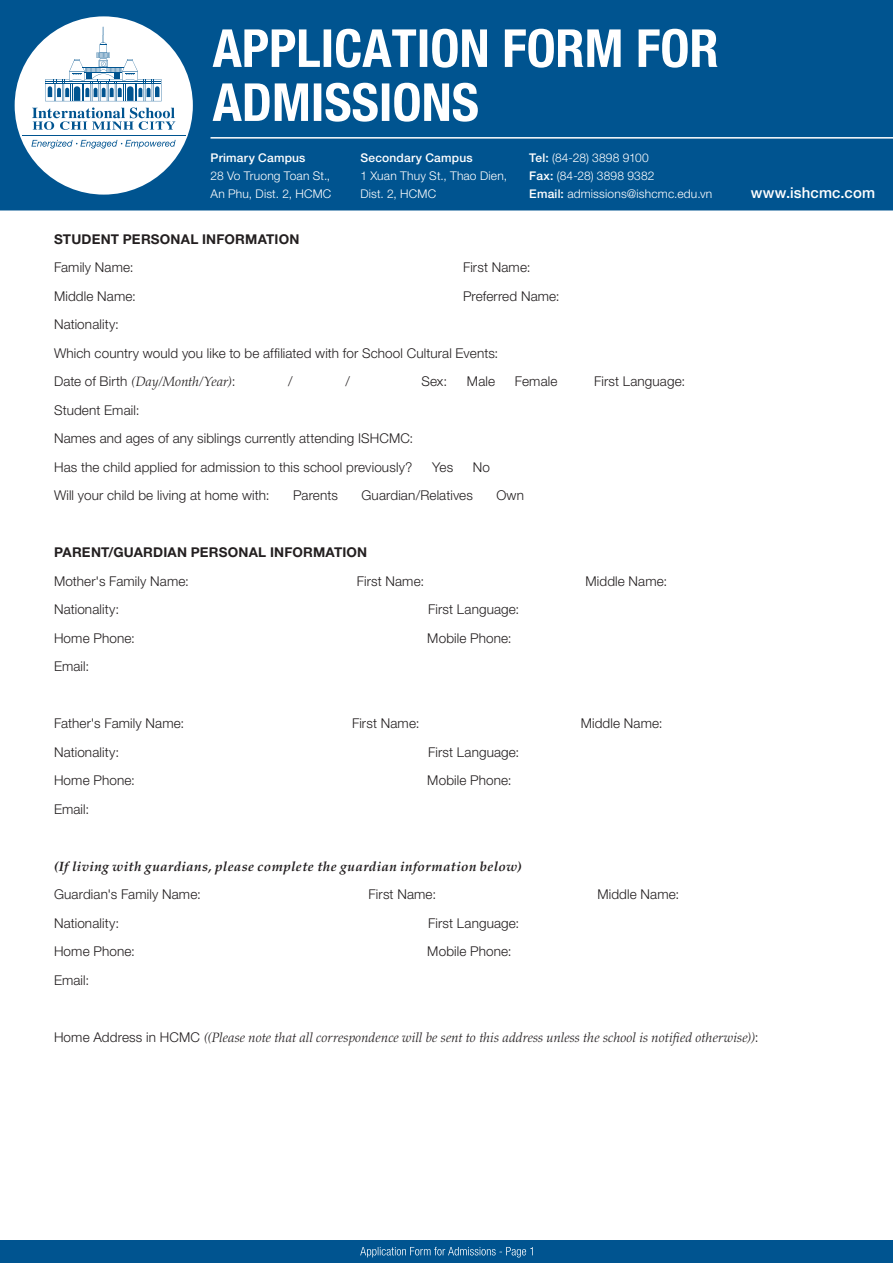
<style>
.page{position:relative;width:893px;height:1263px;background:#fff}
.page>*{position:absolute;margin:0;border:0;box-sizing:border-box;transform-origin:0 0}
.t1{font:500 15px "Helvetica Neue LT Std";letter-spacing:.01em;color:#fff}
.t2{font:300 13.5px/28.5px "Helvetica Neue LT Std";letter-spacing:.01em;color:#231f20}
.t3{font:italic 300 13.5px "Palatino LT Std";letter-spacing:.01em;color:#231f20}
.t4{font:italic 700 13.5px "Palatino LT Std";letter-spacing:.025em;color:#231f20}
.t5{font:700 13.5px "Helvetica Neue LT Std";letter-spacing:.015em;color:#231f20}
.t6{font:300 12px/18px "Helvetica Neue LT Std";letter-spacing:.015em;color:#fff}
.t7{font:500 12px "Helvetica Neue LT Std";letter-spacing:.015em;color:#fff}
.s1{font-weight:500}
.s2{font-family:"Helvetica Neue LT Std";font-style:normal}
</style>
<div class="page">
<div style="left:0;top:0;width:893px;height:210px;background:#005490"></div>
<div style="left:15px;top:16px;width:178px;height:179px;background:#fff;border-radius:50%"></div>
<svg style="left:45px;top:27px;width:117px;height:74px"></svg>
<svg style="left:32px;top:107px;width:143px;height:23px"></svg>
<hr style="left:22px;top:135px;width:164px;height:1px;background:#005490">
<svg style="left:31px;top:140px;width:145px;height:9px"></svg>
<hr style="left:210px;top:137px;width:683px;height:2px;background:#fff">
<svg style="left:213px;top:83px;width:265px;height:39px"></svg>
<svg style="left:213px;top:29px;width:504px;height:39px"></svg>
<div style="left:0;top:1241px;width:893px;height:22px;background:#005490"></div>
<svg style="left:360px;top:1247px;width:173px;height:10px"></svg>
<p class="t7" style="left:211px;top:151px;width:96px">Primary Campus</p>
<p class="t6" style="left:211px;top:166px;width:122px">28 Vo Truong Toan St.,<br>An Phu, Dist. 2, HCMC</p>
<p class="t7" style="left:360px;top:151px;width:114px">Secondary Campus</p>
<p class="t6" style="left:360px;top:166px;width:148px">1 Xuan Thuy St., Thao Dien,<br>Dist. 2, HCMC</p>
<p class="t6" style="left:529px;top:148px;width:184px"><span class="s1">Tel:</span> (84-28) 3898 9100<br><span class="s1">Fax:</span> (84-28) 3898 9382<br><span class="s1">Email:</span> admissions@ishcmc.edu.vn</p>
<p class="t5" style="left:54px;top:230px;width:247px">STUDENT PERSONAL INFORMATION</p>
<p class="t2" style="left:54px;top:253px;width:81px">Family Name:</p>
<p class="t2" style="left:463px;top:253px;width:69px">First Name:</p>
<p class="t2" style="left:54px;top:281px;width:83px">Middle Name:</p>
<p class="t2" style="left:463px;top:281px;width:98px">Preferred Name:</p>
<p class="t2" style="left:54px;top:310px;width:446px">Nationality:<br>Which country would you like to be affiliated with for School Cultural Events:</p>
<p class="t3" style="left:54px;top:374px;width:183px"><span class="s2">Date of Birth</span> (Day/Month/Year)<span class="s2">:</span></p>
<p class="t2" style="left:288px;top:367px;width:6px">/</p>
<p class="t2" style="left:345px;top:367px;width:6px">/</p>
<p class="t2" style="left:421px;top:367px;width:27px">Sex:</p>
<p class="t2" style="left:467px;top:367px;width:30px">Male</p>
<p class="t2" style="left:515px;top:367px;width:44px">Female</p>
<p class="t2" style="left:594px;top:367px;width:93px">First Language:</p>
<p class="t2" style="left:54px;top:395px;width:361px">Student Email:<br>Names and ages of any siblings currently attending ISHCMC:<br>Has the child applied for admission to this school previously?</p>
<p class="t2" style="left:432px;top:452px;width:23px">Yes</p>
<p class="t2" style="left:473px;top:452px;width:19px">No</p>
<p class="t2" style="left:54px;top:481px;width:217px">Will your child be living at home with:</p>
<p class="t2" style="left:293px;top:481px;width:46px">Parents</p>
<p class="t2" style="left:361px;top:481px;width:113px">Guardian/Relatives</p>
<p class="t2" style="left:496px;top:481px;width:29px">Own</p>
<p class="t5" style="left:54px;top:544px;width:315px">PARENT/GUARDIAN PERSONAL INFORMATION</p>
<p class="t2" style="left:54px;top:566px;width:136px">Mother's Family Name:</p>
<p class="t2" style="left:357px;top:566px;width:69px">First Name:</p>
<p class="t2" style="left:585px;top:566px;width:83px">Middle Name:</p>
<p class="t2" style="left:54px;top:595px;width:67px">Nationality:</p>
<p class="t2" style="left:428px;top:595px;width:93px">First Language:</p>
<p class="t2" style="left:54px;top:623px;width:82px">Home Phone:</p>
<p class="t2" style="left:427px;top:623px;width:86px">Mobile Phone:</p>
<p class="t2" style="left:54px;top:652px;width:37px">Email:</p>
<p class="t2" style="left:54px;top:709px;width:132px">Father's Family Name:</p>
<p class="t2" style="left:352px;top:709px;width:69px">First Name:</p>
<p class="t2" style="left:581px;top:709px;width:83px">Middle Name:</p>
<p class="t2" style="left:54px;top:737px;width:67px">Nationality:</p>
<p class="t2" style="left:428px;top:737px;width:93px">First Language:</p>
<p class="t2" style="left:54px;top:766px;width:82px">Home Phone:</p>
<p class="t2" style="left:427px;top:766px;width:86px">Mobile Phone:</p>
<p class="t2" style="left:54px;top:794px;width:37px">Email:</p>
<p class="t4" style="left:54px;top:858px;width:469px">(If living with guardians, please complete the guardian information below)</p>
<p class="t2" style="left:54px;top:880px;width:148px">Guardian's Family Name:</p>
<p class="t2" style="left:369px;top:880px;width:69px">First Name:</p>
<p class="t2" style="left:597px;top:880px;width:83px">Middle Name:</p>
<p class="t2" style="left:54px;top:908px;width:67px">Nationality:</p>
<p class="t2" style="left:428px;top:908px;width:93px">First Language:</p>
<p class="t2" style="left:54px;top:937px;width:82px">Home Phone:</p>
<p class="t2" style="left:427px;top:937px;width:86px">Mobile Phone:</p>
<p class="t2" style="left:54px;top:965px;width:37px">Email:</p>
<p class="t1" style="left:751px;top:184px;width:126px">www.ishcmc.com</p>
<p class="t3" style="left:54px;top:1029px;width:706px"><span class="s2">Home Address in HCMC</span> ((Please note that all correspondence will be sent to this address unless the school is notified otherwise))<span class="s2">:</span></p>
</div>
